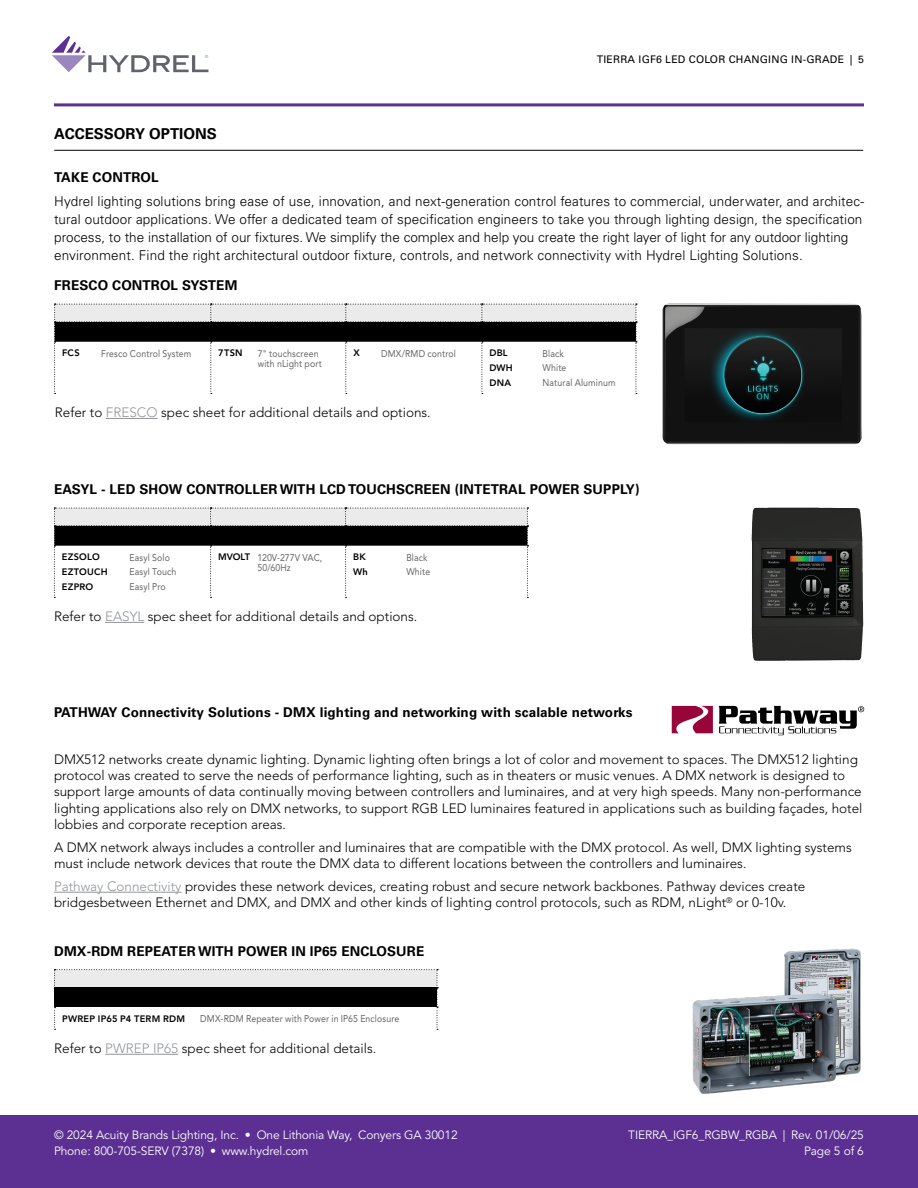
<style>
.page{position:relative;width:918px;height:1188px;background:#fff}
.page>*{position:absolute;margin:0;border:0;box-sizing:border-box;transform-origin:0 0}
.t1{font:700 15px "Univers LT Std";color:#000}
.t2{font:300 13.5px/16.2px "Avenir LT Std";color:#000}
.t3{font:300 13.5px/18.1px "Univers LT Std";letter-spacing:.01em;color:#000}
.t4{font:700 13.5px "Univers LT Std";letter-spacing:.01em;color:#000}
.t5{font:12px/16.5px "Avenir LT Std";letter-spacing:-.01em;color:#fff;text-align:right}
.t6{font:10.5px "Univers LT Std";letter-spacing:.02em;color:#000}
.t7{font:9.75px/10.5px "Avenir LT Std";letter-spacing:.015em;color:#636466;scale:.9 1}
.t8{font:800 9.3px "Avenir LT Std";letter-spacing:.025em;color:#000}
.t9{font:300 4.35px "DIN";color:#5f636a}
.s1{color:#939598}
.s2{font-weight:800;font-size:9.3px;color:#000}
</style>
<div class="page">
<svg style="left:52px;top:36px;width:156px;height:36px"></svg>
<hr style="left:54px;top:103px;width:810px;height:3px;background:#5c2f92">
<div style="left:0;top:1115px;width:918px;height:73px;background:#5c2f92"></div>
<hr style="left:54px;top:150px;width:809px;height:1px;background:#000">
<hr style="left:106px;top:418px;width:52px;height:1px;background:#939598">
<img style="left:663px;top:304px;width:199px;height:140px">
<svg style="left:54px;top:304px;width:583px;height:90px"></svg>
<img style="left:752px;top:508px;width:111px;height:153px">
<svg style="left:54px;top:508px;width:474px;height:90px"></svg>
<hr style="left:105px;top:622px;width:39px;height:1px;background:#939598">
<svg style="left:672px;top:706px;width:41px;height:27px"></svg>
<svg style="left:719px;top:706px;width:145px;height:29px"></svg>
<img style="left:692px;top:948px;width:169px;height:146px">
<hr style="left:105px;top:1054px;width:73px;height:1px;background:#939598">
<svg style="left:54px;top:969px;width:384px;height:61px"></svg>
<hr style="left:54px;top:892px;width:128px;height:1px;background:#939598">
<p class="t9" style="left:205px;top:54px;width:5px">®</p>
<p class="t6" style="left:597px;top:53px;width:269px">TIERRA IGF6 LED COLOR CHANGING IN-GRADE | 5</p>
<p class="t1" style="left:54px;top:125px;width:164px">ACCESSORY OPTIONS</p>
<p class="t4" style="left:54px;top:169px;width:106px">TAKE CONTROL</p>
<p class="t3" style="left:54px;top:192px;width:812px">Hydrel lighting solutions bring ease of use, innovation, and next-generation control features to commercial, underwater, and architec&shy;tural outdoor applications. We offer a dedicated team of specification engineers to take you through lighting design, the specification process, to the installation of our fixtures. We simplify the complex and help you create the right layer of light for any outdoor lighting environment. Find the right architectural outdoor fixture, controls, and network connectivity with Hydrel Lighting Solutions.</p>
<p class="t4" style="left:54px;top:278px;width:185px">FRESCO CONTROL SYSTEM</p>
<p class="t8" style="left:62px;top:348px;width:19px">FCS</p>
<p class="t7" style="left:101px;top:348px;width:102px">Fresco Control System</p>
<p class="t8" style="left:218px;top:348px;width:26px">7TSN</p>
<p class="t7" style="left:258px;top:348px;width:73px">7" touchscreen with nLight port</p>
<p class="t8" style="left:353px;top:348px;width:8px">X</p>
<p class="t7" style="left:381px;top:348px;width:85px">DMX/RMD control</p>
<p class="t8" style="left:489px;top:348px;width:20px">DBL</p>
<p class="t7" style="left:543px;top:348px;width:25px">Black</p>
<p class="t8" style="left:489px;top:362px;width:25px">DWH</p>
<p class="t7" style="left:543px;top:363px;width:28px">White</p>
<p class="t8" style="left:489px;top:377px;width:23px">DNA</p>
<p class="t7" style="left:543px;top:378px;width:82px">Natural Aluminum</p>
<p class="t2" style="left:55px;top:404px;width:377px">Refer to <span class="s1">FRESCO</span> spec sheet for additional details and options.</p>
<p class="t4" style="left:54px;top:482px;width:587px">EASYL - LED SHOW CONTROLLER WITH LCD TOUCHSCREEN (INTETRAL POWER SUPPLY)</p>
<p class="t7" style="left:258px;top:552px;width:74px;text-indent:-39px"><span class="s2">MVOLT</span> 120V-277V VAC,<br>50/60Hz</p>
<p class="t8" style="left:353px;top:551px;width:14px">BK</p>
<p class="t7" style="left:406px;top:552px;width:25px">Black</p>
<p class="t8" style="left:353px;top:566px;width:16px">Wh</p>
<p class="t7" style="left:406px;top:567px;width:28px">White</p>
<p class="t2" style="left:54px;top:608px;width:365px">Refer to <span class="s1">EASYL</span> spec sheet for additional details and options.</p>
<p class="t8" style="left:62px;top:551px;width:39px">EZSOLO</p>
<p class="t7" style="left:130px;top:552px;width:46px">Easyl Solo</p>
<p class="t8" style="left:62px;top:566px;width:47px">EZTOUCH</p>
<p class="t7" style="left:130px;top:567px;width:54px">Easyl Touch</p>
<p class="t8" style="left:62px;top:581px;width:33px">EZPRO</p>
<p class="t7" style="left:130px;top:582px;width:42px">Easyl Pro</p>
<p class="t4" style="left:54px;top:704px;width:580px">PATHWAY Connectivity Solutions - DMX lighting and networking with scalable networks</p>
<p class="t2" style="left:54px;top:751px;width:810px">DMX512 networks create dynamic lighting. Dynamic lighting often brings a lot of color and movement to spaces. The DMX512 lighting protocol was created to serve the needs of performance lighting, such as in theaters or music venues. A DMX network is designed to support large amounts of data continually moving between controllers and luminaires, and at very high speeds. Many non-performance lighting applications also rely on DMX networks, to support RGB LED luminaires featured in applications such as building façades, hotel lobbies and corporate reception areas.</p>
<p class="t2" style="left:54px;top:839px;width:799px">A DMX network always includes a controller and luminaires that are compatible with the DMX protocol. As well, DMX lighting systems must include network devices that route the DMX data to different locations between the controllers and luminaires.</p>
<p class="t2" style="left:54px;top:878px;width:753px"><span class="s1">Pathway Connectivity</span> provides these network devices, creating robust and secure network backbones. Pathway devices create bridgesbetween Ethernet and DMX, and DMX and other kinds of lighting control protocols, such as RDM, nLight<sup>®</sup> or 0-10v.</p>
<p class="t4" style="left:54px;top:943px;width:372px">DMX-RDM REPEATER WITH POWER IN IP65 ENCLOSURE</p>
<p class="t8" style="left:62px;top:1013px;width:124px">PWREP IP65 P4 TERM RDM</p>
<p class="t7" style="left:200px;top:1014px;width:223px">DMX-RDM Repeater with Power in IP65 Enclosure</p>
<p class="t2" style="left:54px;top:1040px;width:324px">Refer to <span class="s1">PWREP IP65</span> spec sheet for additional details.</p>
<p class="t5" style="left:54px;top:1127px;width:405px;text-align:left">© 2024 Acuity Brands Lighting, Inc. • One Lithonia Way, Conyers GA 30012<br>Phone: 800-705-SERV (7378) • www.hydrel.com</p>
<p class="t5" style="left:628px;top:1127px;width:237px">TIERRA_IGF6_RGBW_RGBA | Rev. 01/06/25<br>Page 5 of 6</p>
</div>
